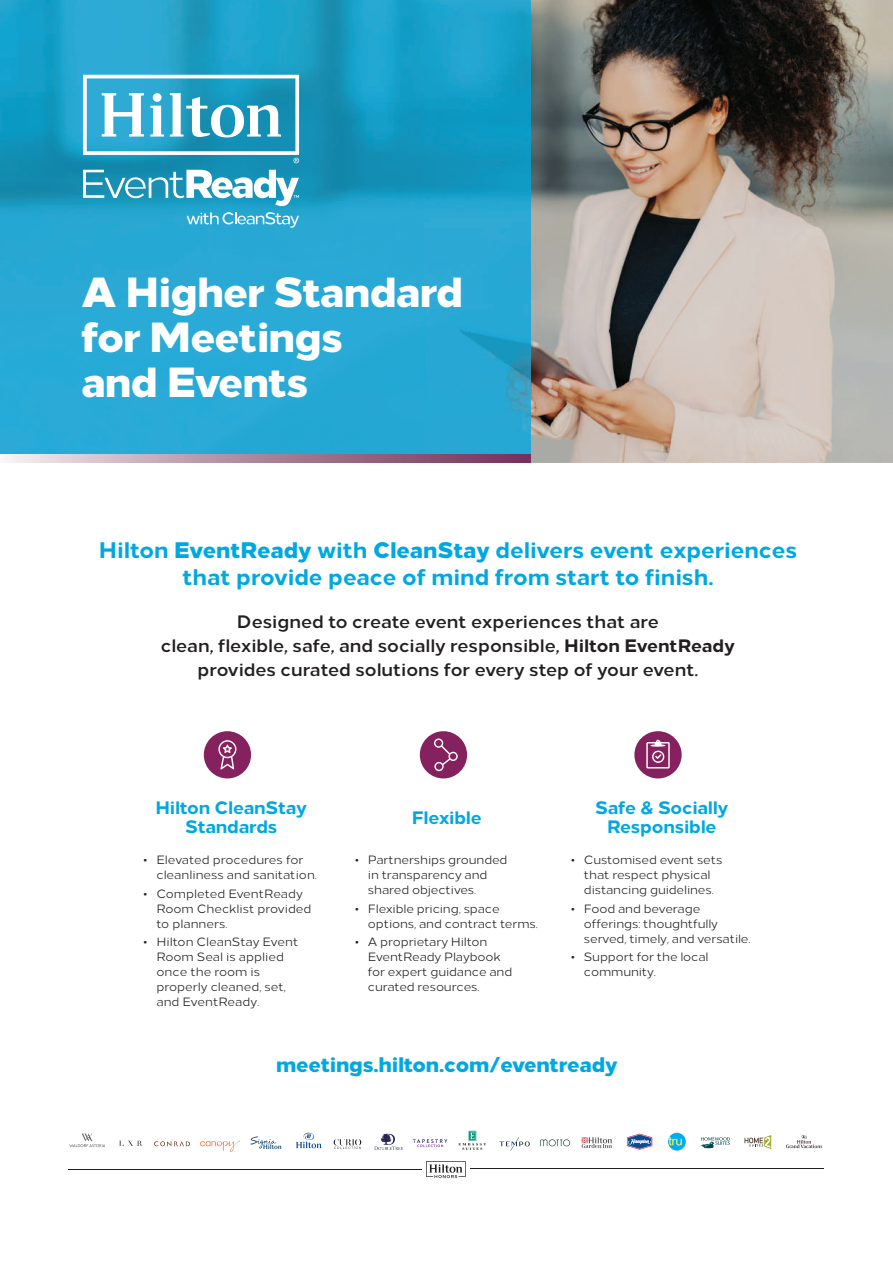
<style>
.page{position:relative;width:893px;height:1263px;background:#fff}
.page>*{position:absolute;margin:0;border:0;box-sizing:border-box;transform-origin:0 0}
.t1{font:800 42px/45px "Loew";letter-spacing:-.02em;color:#fff}
.t2{font:800 22.5px/27px "Loew";color:#00a8e1;text-align:center}
.t3{font:800 21px "Loew";letter-spacing:-.01em;color:#00a8e1}
.t4{font:700 18px/24px "Loew Two Zero";color:#231f20;text-align:center}
.t5{font:800 18px/19.5px "Loew";letter-spacing:-.01em;color:#00a8e1;text-align:center}
.t6{font:12px/15px "Loew Two Zero";letter-spacing:-.01em;color:#231f20}
.s1{font-style:inherit}
.s2{font-family:"Loew";font-weight:800}
</style>
<div class="page">
<img style="left:531px;top:0;width:362px;height:463px">
<img style="left:0;top:0;width:531px;height:455px">
<svg style="left:7px;top:455px;width:524px;height:8px;background:#ad879c"></svg>
<div style="left:634px;top:731px;width:48px;height:47px;background:#84215e;border-radius:50%"></div>
<svg style="left:646px;top:740px;width:24px;height:28px"></svg>
<div style="left:420px;top:731px;width:47px;height:47px;background:#84215e;border-radius:50%"></div>
<svg style="left:434px;top:738px;width:24px;height:33px"></svg>
<div style="left:204px;top:731px;width:47px;height:47px;background:#84215e;border-radius:50%"></div>
<svg style="left:218px;top:740px;width:18px;height:29px"></svg>
<svg style="left:154px;top:1141px;width:36px;height:5px"></svg>
<svg style="left:200px;top:1140px;width:40px;height:12px"></svg>
<svg style="left:119px;top:1140px;width:23px;height:6px"></svg>
<svg style="left:413px;top:1139px;width:34px;height:8px"></svg>
<svg style="left:334px;top:1139px;width:27px;height:10px"></svg>
<svg style="left:296px;top:1133px;width:25px;height:15px"></svg>
<svg style="left:69px;top:1133px;width:36px;height:14px"></svg>
<svg style="left:374px;top:1133px;width:29px;height:17px"></svg>
<svg style="left:627px;top:1133px;width:25px;height:17px"></svg>
<svg style="left:458px;top:1131px;width:28px;height:19px"></svg>
<svg style="left:701px;top:1137px;width:29px;height:11px"></svg>
<svg style="left:786px;top:1135px;width:36px;height:13px"></svg>
<svg style="left:668px;top:1133px;width:18px;height:17px"></svg>
<svg style="left:540px;top:1139px;width:30px;height:7px"></svg>
<svg style="left:582px;top:1137px;width:30px;height:11px"></svg>
<svg style="left:250px;top:1136px;width:31px;height:13px"></svg>
<hr style="left:470px;top:1168px;width:354px;height:1px;background:#231f20">
<hr style="left:69px;top:1169px;width:353px;height:1px;background:#231f20">
<svg style="left:426px;top:1161px;width:40px;height:17px"></svg>
<svg style="left:499px;top:1137px;width:31px;height:14px"></svg>
<svg style="left:744px;top:1135px;width:27px;height:14px"></svg>
<svg style="left:187px;top:212px;width:112px;height:16px;background:#5abcdc"></svg>
<svg style="left:83px;top:75px;width:216px;height:88px"></svg>
<svg style="left:83px;top:170px;width:216px;height:36px"></svg>
<h1 class="t1" style="left:81px;top:266px;width:384px">A Higher Standard for Meetings<br>and Events</h1>
<h2 class="t2" style="left:99px;top:534px;width:700px">Hilton <span class="s1">EventReady</span> with <span class="s1">CleanStay</span> delivers event experiences that provide peace of mind from start to finish.</h2>
<h3 class="t4" style="left:161px;top:608px;width:576px">Designed to create event experiences that are<br>clean, flexible, safe, and socially responsible, <span class="s2">Hilton EventReady </span>provides curated solutions for every step of your event.</h3>
<h3 class="t5" style="left:156px;top:796px;width:153px">Hilton CleanStay<br>Standards</h3>
<p class="t6" style="left:156px;top:851px;width:162px;text-indent:-13px">• Elevated procedures for cleanliness and sanitation.</p>
<p class="t6" style="left:156px;top:885px;width:157px;text-indent:-13px">• Completed EventReady<br>Room Checklist provided to planners.</p>
<p class="t6" style="left:156px;top:933px;width:144px;text-indent:-13px">• Hilton CleanStay Event<br>Room Seal is applied once the room is properly cleaned, set, and EventReady.</p>
<h3 class="t5" style="left:412px;top:806px;width:71px">Flexible</h3>
<p class="t6" style="left:368px;top:851px;width:141px;text-indent:-13px">• Partnerships grounded in transparency and shared objectives.</p>
<p class="t6" style="left:368px;top:900px;width:171px;text-indent:-13px">• Flexible pricing, space options, and contract terms.</p>
<p class="t6" style="left:368px;top:933px;width:146px;text-indent:-13px">• A proprietary Hilton<br>EventReady Playbook for expert guidance and curated resources.</p>
<h3 class="t5" style="left:595px;top:796px;width:135px">Safe &amp; Socially<br>Responsible</h3>
<p class="t6" style="left:571px;top:851px;width:153px;text-align:center">• Customised event sets that respect physical distancing guidelines.</p>
<p class="t6" style="left:584px;top:900px;width:168px;text-indent:-13px">• Food and beverage offerings: thoughtfully served, timely, and versatile.</p>
<p class="t6" style="left:584px;top:948px;width:126px;text-indent:-13px">• Support for the local community.</p>
<h3 class="t3" style="left:276px;top:1046px;width:343px">meetings.hilton.com/eventready</h3>
</div>
